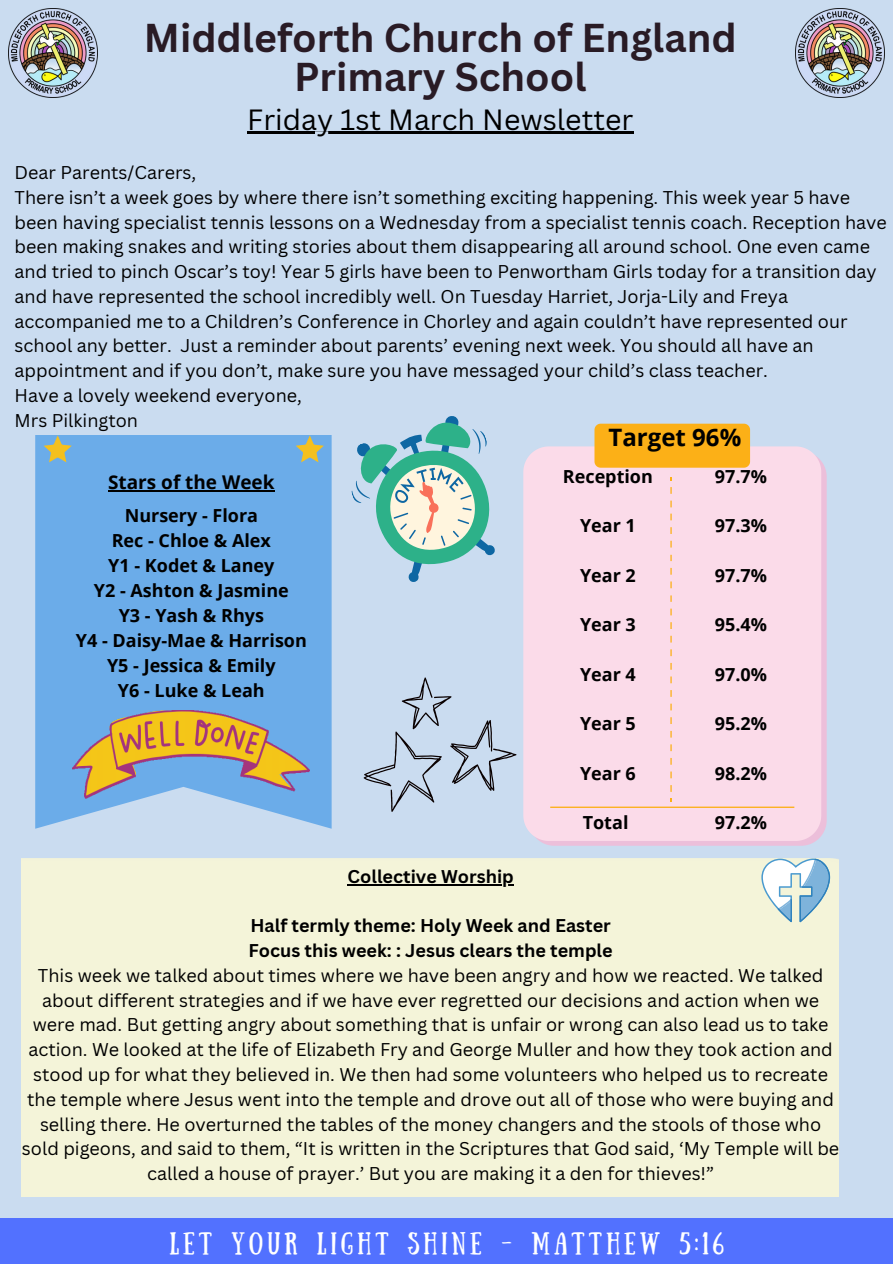
<style>
.page{position:relative;width:893px;height:1264px;background:#fff}
.page>*{position:absolute;margin:0;border:0;box-sizing:border-box;transform-origin:0 0}
.t1{font:700 39.15px/38.2px "Canva Sans";color:#291b25;text-align:center}
.t2{font:28.5px "Canva Sans";color:#000}
.t3{font:700 24px "Open Sans";color:#000}
.t4{font:22.35px "Sunday";letter-spacing:.18em;color:#fff}
.t5{font:700 18.9px "Open Sans";color:#000}
.t6{font:18px/24.8px "Canva Sans";color:#000}
.t7{font:700 18px/25px "Open Sans";color:#000;text-align:center}
.t8{font:700 18px "Canva Sans";color:#000}
</style>
<div class="page">
<div style="left:0;top:0;width:892px;height:1263px;background:#cadcf0"></div>
<div style="left:0;top:1217px;width:892px;height:46px;background:#5271ff"></div>
<img style="left:795px;top:9px;width:89px;height:88px">
<img style="left:9px;top:9px;width:88px;height:88px">
<div style="left:35px;top:435px;width:296px;height:393px;background:#6bace9"></div>
<svg style="left:296px;top:435px;width:28px;height:27px"></svg>
<svg style="left:44px;top:435px;width:28px;height:27px"></svg>
<img style="left:72px;top:710px;width:237px;height:90px">
<div style="left:21px;top:858px;width:817px;height:338px;background:#f4f4d9"></div>
<svg style="left:351px;top:416px;width:144px;height:166px"></svg>
<div style="left:540px;top:461px;width:286px;height:384px;background:#ecbfda"></div>
<div style="left:523px;top:446px;width:298px;height:395px;background:#fbdbe9"></div>
<div style="left:594px;top:423px;width:156px;height:44px;background:#fcb017"></div>
<svg style="left:550px;top:798px;width:244px;height:10px;background:#fbd4cc"></svg>
<svg style="left:363px;top:677px;width:153px;height:135px"></svg>
<svg style="left:761px;top:858px;width:69px;height:64px;background:#c6dce1"></svg>
<hr style="left:247px;top:132px;width:386px;height:2px;background:#000">
<hr style="left:108px;top:490px;width:166px;height:2px;background:#000">
<hr style="left:347px;top:884px;width:167px;height:1px;background:#000">
<p class="t1" style="left:144px;top:18px;width:594px">Middleforth Church of England<br>Primary School</p>
<p class="t2" style="left:247px;top:99px;width:387px">Friday 1st March Newsletter</p>
<p class="t6" style="left:15px;top:160px;width:183px">Dear Parents/Carers,</p>
<p class="t6" style="left:15px;top:184px;width:873px">There isn’t a week goes by where there isn’t something exciting happening. This week year 5 have been having specialist tennis lessons on a Wednesday from a specialist tennis coach. Reception have been making snakes and writing stories about them disappearing all around school. One even came and tried to pinch Oscar’s toy! Year 5 girls have been to Penwortham Girls today for a transition day and have represented the school incredibly well. On Tuesday Harriet, Jorja-Lily and Freya accompanied me to a Children’s Conference in Chorley and again couldn’t have represented our school any better. Just a reminder about parents’ evening next week. You should all have an appointment and if you don’t, make sure you have messaged your child’s class teacher.</p>
<p class="t6" style="left:15px;top:382px;width:289px">Have a lovely weekend everyone,</p>
<h4 class="t6" style="left:15px;top:407px;width:125px">Mrs Pilkington</h4>
<h5 class="t3" style="left:608px;top:420px;width:134px">Target 96%</h5>
<h5 class="t7" style="left:563px;top:463px;width:92px">Reception</h5>
<h5 class="t7" style="left:580px;top:512px;width:57px">Year 1</h5>
<h5 class="t7" style="left:580px;top:562px;width:57px">Year 2</h5>
<h5 class="t7" style="left:580px;top:611px;width:57px">Year 3</h5>
<h5 class="t7" style="left:580px;top:661px;width:57px">Year 4</h5>
<h5 class="t7" style="left:580px;top:710px;width:57px">Year 5</h5>
<h5 class="t7" style="left:580px;top:760px;width:57px">Year 6</h5>
<h5 class="t7" style="left:582px;top:809px;width:47px">Total</h5>
<h5 class="t7" style="left:714px;top:463px;width:54px">97.7%</h5>
<h5 class="t7" style="left:714px;top:512px;width:54px">97.3%</h5>
<h5 class="t7" style="left:714px;top:562px;width:54px">97.7%</h5>
<h5 class="t7" style="left:714px;top:611px;width:54px">95.4%</h5>
<p class="t7" style="left:714px;top:661px;width:54px">97.0%</p>
<p class="t7" style="left:714px;top:710px;width:54px">95.2%</p>
<h5 class="t7" style="left:714px;top:760px;width:54px">98.2%</h5>
<h5 class="t7" style="left:714px;top:809px;width:54px">97.2%</h5>
<p class="t5" style="left:108px;top:469px;width:168px">Stars of the Week</p>
<p class="t7" style="left:76px;top:502px;width:232px">Nursery - Flora<br>Rec - Chloe &amp; Alex<br>Y1 - Kodet &amp; Laney<br>Y2 - Ashton &amp; Jasmine<br>Y3 - Yash &amp; Rhys<br>Y4 - Daisy-Mae &amp; Harrison<br>Y5 - Jessica &amp; Emily<br>Y6 - Luke &amp; Leah</p>
<h5 class="t8" style="left:347px;top:863px;width:168px">Collective Worship</h5>
<h5 class="t8" style="left:250px;top:913px;width:362px">Half termly theme: Holy Week and Easter</h5>
<h5 class="t8" style="left:248px;top:937px;width:365px">Focus this week: : Jesus clears the temple</h5>
<h5 class="t6" style="left:22px;top:962px;width:818px;text-align:center">This week we talked about times where we have been angry and how we reacted. We talked about different strategies and if we have ever regretted our decisions and action when we were mad. But getting angry about something that is unfair or wrong can also lead us to take action. We looked at the life of Elizabeth Fry and George Muller and how they took action and stood up for what they believed in. We then had some volunteers who helped us to recreate the temple where Jesus went into the temple and drove out all of those who were buying and selling there. He overturned the tables of the money changers and the stools of those who sold pigeons, and said to them, “It is written in the Scriptures that God said, ‘My Temple will be called a house of prayer.’ But you are making it a den for thieves!”</h5>
<h2 class="t4" style="left:169px;top:1227px;width:556px">LET YOUR LIGHT SHINE - MATTHEW 5:16</h2>
</div>
